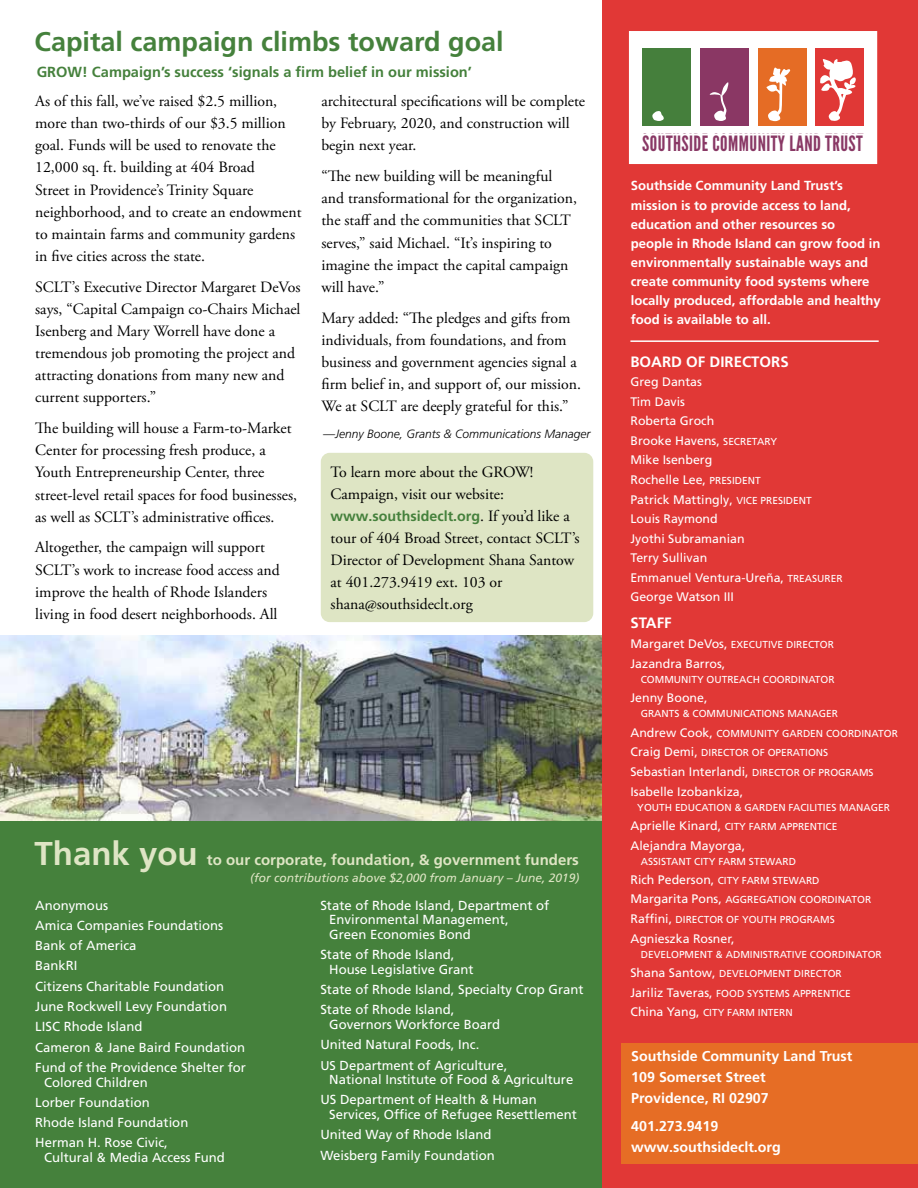
<style>
.page{position:relative;width:918px;height:1188px;background:#fff}
.page>*{position:absolute;margin:0;border:0;box-sizing:border-box;transform-origin:0 0}
.t1{font:700 27px "Frutiger LT Pro";color:#45813c}
.t2{font:21px "League Gothic";letter-spacing:.02em;color:#893865}
.t3{font:19.5px "League Gothic";letter-spacing:.055em;color:#8a3764}
.t4{font:15.75px/22.2px "Adobe Garamond Pro";color:#000}
.t5{font:700 15px "Frutiger LT Pro";color:#dee5c4}
.t6{font:700 15px "Frutiger LT Pro";color:#fff}
.t7{font:700 14.7px "Frutiger LT Pro";color:#45813c}
.t8{font:700 14.25px/21px "Frutiger LT Pro";color:#fff}
.t9{font:700 14.25px "Frutiger LT Pro";color:#45813c}
.t10{font:13.2px/20.2px "Frutiger LT Pro";color:#fff}
.t11{font:700 13.2px/19px "Frutiger LT Pro";color:#fff}
.t12{font:12.3px/19.6px "Frutiger LT Pro";color:#fff}
.t13{font:italic 12px "Frutiger LT Pro";color:#dee5c4}
.t14{font:italic 300 12px "Frutiger LT Pro";color:#000}
.t15{font:10.2px/19.6px "Frutiger LT Pro";color:#fff}
.s1{font-family:"Adobe Garamond Pro";font-weight:400;font-size:15.75px;color:#000}
.s2{font-size:33px}
.s3{font-size:12.75px}
.s4{font-size:10.2px}
.s5{font-size:12.3px}
</style>
<div class="page">
<img style="left:0;top:635px;width:603px;height:187px">
<div style="left:321px;top:453px;width:272px;height:169px;background:#dee5c4;border-radius:9px"></div>
<div style="left:0;top:822px;width:616px;height:366px;background:#45813c"></div>
<div style="left:603px;top:0;width:315px;height:1188px;background:#e13836"></div>
<hr style="left:630px;top:340px;width:249px;height:2px;background:#fff">
<div style="left:629px;top:31px;width:248px;height:133px;background:#fff"></div>
<div style="left:621px;top:1043px;width:297px;height:121px;background:#e66d25"></div>
<div style="left:700px;top:48px;width:49px;height:77px;background:#8a3764"></div>
<div style="left:758px;top:48px;width:49px;height:77px;background:#e56c25"></div>
<div style="left:815px;top:48px;width:49px;height:77px;background:#e03836"></div>
<div style="left:642px;top:48px;width:49px;height:77px;background:#457f3c"></div>
<svg style="left:652px;top:111px;width:12px;height:10px"></svg>
<svg style="left:766px;top:67px;width:24px;height:54px"></svg>
<svg style="left:710px;top:82px;width:19px;height:39px"></svg>
<svg style="left:820px;top:59px;width:36px;height:62px"></svg>
<h1 class="t1" style="left:35px;top:26px;width:471px">Capital campaign climbs toward goal</h1>
<p class="t7" style="left:37px;top:63px;width:437px">GROW! Campaign’s success ‘signals a firm belief in our mission’</p>
<p class="t4" style="left:35px;top:91px;width:268px">As of this fall, we’ve raised $2.5 million, more than two-thirds of our $3.5 million goal. Funds will be used to renovate the 12,000 sq. ft. building at 404 Broad<br>Street in Providence’s Trinity Square neighborhood, and to create an endowment to maintain farms and community gardens in five cities across the state.</p>
<p class="t4" style="left:35px;top:276px;width:267px">SCLT’s Executive Director Margaret DeVos says, “Capital Campaign co-Chairs Michael Isenberg and Mary Worrell have done a tremendous job promoting the project and attracting donations from many new and current supporters.”</p>
<p class="t4" style="left:35px;top:418px;width:263px">The building will house a Farm-to-Market Center for processing fresh produce, a Youth Entrepreneurship Center, three street-level retail spaces for food businesses, as well as SCLT’s administrative offices.</p>
<p class="t4" style="left:35px;top:537px;width:246px">Altogether, the campaign will support SCLT’s work to increase food access and improve the health of Rhode Islanders living in food desert neighborhoods. All</p>
<p class="t4" style="left:321px;top:91px;width:265px">architectural specifications will be complete by February, 2020, and construction will begin next year.</p>
<p class="t4" style="left:321px;top:166px;width:257px">“The new building will be meaningful and transformational for the organization, the staff and the communities that SCLT serves,” said Michael. “It’s inspiring to imagine the impact the capital campaign will have.”</p>
<p class="t4" style="left:321px;top:307px;width:261px">Mary added: “The pledges and gifts from individuals, from foundations, and from business and government agencies signal a firm belief in, and support of, our mission.<br>We at SCLT are deeply grateful for this.”</p>
<p class="t14" style="left:323px;top:427px;width:269px">—Jenny Boone, Grants &amp; Communications Manager</p>
<p class="t4" style="left:331px;top:461px;width:204px">To learn more about the GROW!<br>Campaign, visit our website:</p>
<p class="t9" style="left:331px;top:507px;width:241px">www.southsideclt.org<span class="s1">. If you’d like a</span></p>
<p class="t4" style="left:331px;top:527px;width:251px">tour of 404 Broad Street, contact SCLT’s<br>Director of Development Shana Santow at 401.273.9419 ext. 103 or shana@southsideclt.org</p>
<p class="t5" style="left:35px;top:851px;width:546px"><span class="s2">Thank you</span> to our corporate, foundation, &amp; government funders</p>
<p class="t13" style="left:250px;top:871px;width:331px">(for contributions above $2,000 from January – June, 2019)</p>
<p class="t10" style="left:35px;top:895px;width:212px">Anonymous<br>Amica Companies Foundations<br>Bank of America<br>BankRI<br>Citizens Charitable Foundation<br>June Rockwell Levy Foundation<br>LISC Rhode Island<br>Cameron &amp; Jane Baird Foundation<br>Fund of the Providence Shelter for</p>
<p class="t10" style="left:35px;top:1072px;width:155px;text-indent:9px">Colored Children<br>Lorber Foundation<br>Rhode Island Foundation<br>Herman H. Rose Civic,</p>
<p class="t10" style="left:44px;top:1147px;width:182px">Cultural &amp; Media Access Fund</p>
<p class="t10" style="left:329px;top:898px;width:222px;line-height:14.5px;text-indent:-9px">State of Rhode Island, Department of<br>Environmental Management,<br>Green Economies Bond</p>
<p class="t10" style="left:329px;top:947px;width:146px;line-height:14.5px;text-indent:-9px">State of Rhode Island,<br>House Legislative Grant</p>
<p class="t10" style="left:320px;top:979px;width:265px">State of Rhode Island, Specialty Crop Grant<br>State of Rhode Island,</p>
<p class="t10" style="left:320px;top:1014px;width:188px;text-indent:9px">Governors Workforce Board<br>United Natural Foods, Inc.<br><span class="s3">US</span> Department of Agriculture,</p>
<p class="t10" style="left:320px;top:1070px;width:254px;text-indent:9px">National Institute of Food <span class="s3">&amp;</span> Agriculture<br>US Department of Health &amp; Human</p>
<p class="t10" style="left:320px;top:1104px;width:258px;text-indent:9px">Services, Office of Refugee Resettlement<br>United Way of Rhode Island<br>Weisberg Family Foundation</p>
<p class="t3" style="left:642px;top:130px;width:223px">SOUTHSIDE COMMUNITY LAND TRUST</p>
<h2 class="t2" style="left:642px;top:131px;width:222px">SOUTHSIDE COMMUNITY LAND TRUST</h2>
<p class="t11" style="left:631px;top:176px;width:252px">Southside Community Land Trust’s mission is to provide access to land, education and other resources so<br>people in Rhode Island can grow food in environmentally sustainable ways and create community food systems where locally produced, affordable and healthy food is available to all.</p>
<p class="t6" style="left:630px;top:353px;width:160px">BOARD OF DIRECTORS</p>
<p class="t12" style="left:630px;top:372px;width:214px">Greg Dantas<br>Tim Davis<br>Roberta Groch<br>Brooke Havens, <span class="s4">SECRETARY<br></span>Mike Isenberg<br>Rochelle Lee, <span class="s4">PRESIDENT<br></span>Patrick Mattingly, <span class="s4">VICE PRESIDENT<br></span>Louis Raymond<br>Jyothi Subramanian<br>Terry Sullivan<br>Emmanuel Ventura-Ureña, <span class="s4">TREASURER<br></span>George Watson III</p>
<p class="t6" style="left:630px;top:614px;width:43px">STAFF</p>
<p class="t15" style="left:630px;top:635px;width:205px"><span class="s5">Margaret DeVos,</span> EXECUTIVE DIRECTOR</p>
<p class="t12" style="left:630px;top:654px;width:96px">Jazandra Barros,</p>
<p class="t15" style="left:641px;top:669px;width:195px">COMMUNITY OUTREACH COORDINATOR</p>
<p class="t12" style="left:630px;top:688px;width:79px">Jenny Boone,</p>
<p class="t15" style="left:630px;top:704px;width:269px;text-indent:10px">GRANTS &amp; COMMUNICATIONS MANAGER<br><span class="s5">Andrew Cook,</span> COMMUNITY GARDEN COORDINATOR<br><span class="s5">Craig Demi,</span> DIRECTOR OF OPERATIONS</p>
<p class="t12" style="left:630px;top:762px;width:245px">Sebastian Interlandi, <span class="s4">DIRECTOR OF PROGRAMS<br></span>Isabelle Izobankiza,</p>
<p class="t15" style="left:630px;top:797px;width:261px;text-indent:7px">YOUTH EDUCATION &amp; GARDEN FACILITIES MANAGER<br><span class="s5">Aprielle Kinard,</span> CITY FARM APPRENTICE</p>
<p class="t12" style="left:630px;top:836px;width:116px">Alejandra Mayorga,</p>
<p class="t15" style="left:630px;top:852px;width:242px;text-indent:10px">ASSISTANT CITY FARM STEWARD<br><span class="s5">Rich Pederson,</span> CITY FARM STEWARD <span class="s5">Margarita Pons,</span> AGGREGATION COORDINATOR <span class="s5">Raffini,</span> DIRECTOR OF YOUTH PROGRAMS</p>
<p class="t12" style="left:630px;top:928px;width:106px">Agnieszka Rosner,</p>
<p class="t15" style="left:630px;top:944px;width:253px;text-indent:10px">DEVELOPMENT &amp; ADMINISTRATIVE COORDINATOR <span class="s5">Shana Santow,</span> DEVELOPMENT DIRECTOR<br><span class="s5">Jariliz Taveras,</span> FOOD SYSTEMS APPRENTICE <span class="s5">China Yang,</span> CITY FARM INTERN</p>
<p class="t8" style="left:631px;top:1046px;width:223px">Southside Community Land Trust<br>109 Somerset Street<br>Providence, RI 02907</p>
<p class="t8" style="left:631px;top:1116px;width:151px">401.273.9419 www.southsideclt.org</p>
</div>
